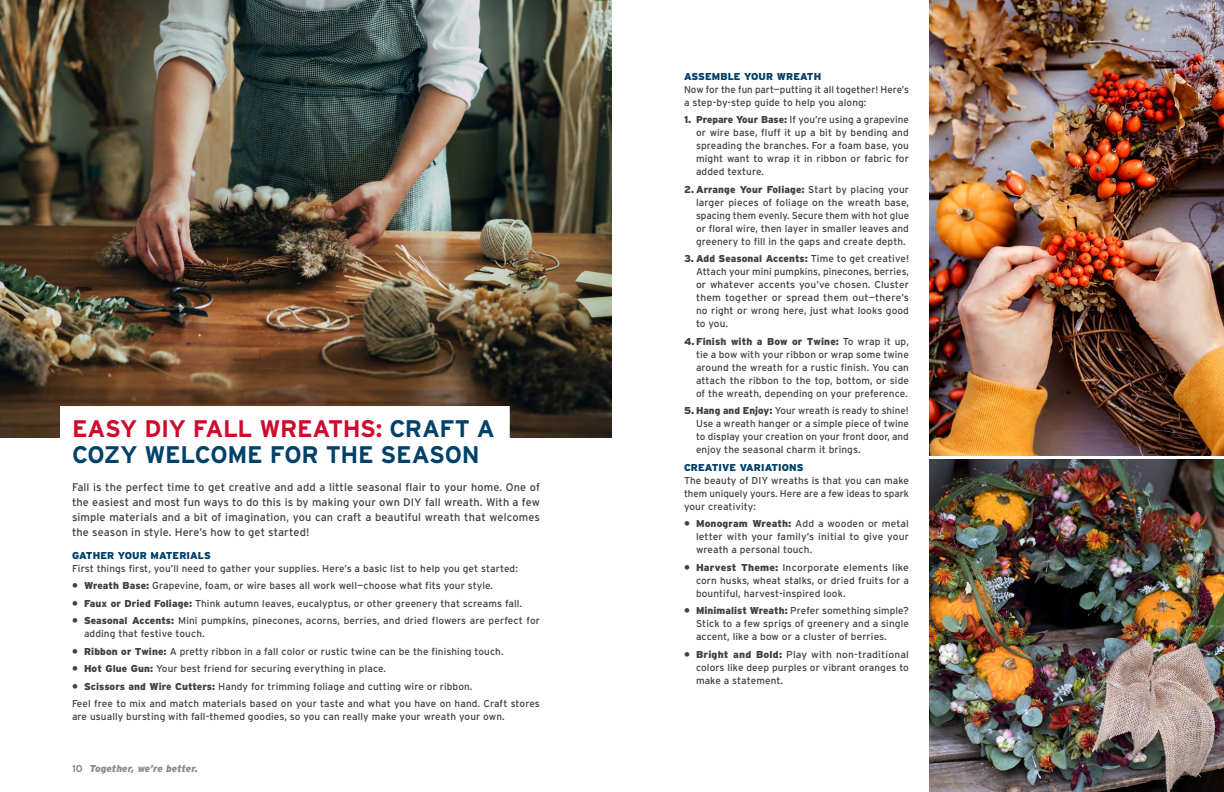
<style>
.page{position:relative;width:1224px;height:792px;background:#fff}
.page>*{position:absolute;margin:0;border:0;box-sizing:border-box;transform-origin:0 0}
.t1{font:700 24px/26px "Interstate";letter-spacing:-.015em;color:#00416a}
.t2{font:11px/15px "Interstate";letter-spacing:.01em;color:#414042;text-align:justify}
.t3{font:10px/13px "Interstate";letter-spacing:.01em;color:#414042;text-align:justify}
.t4{font:900 10px "Interstate";letter-spacing:.01em;color:#00416a}
.t5{font:italic 900 10px "Interstate";letter-spacing:-.005em;color:#8a8c8c}
.s1{color:#cf0a2c}
.s2{font-weight:900}
.s3{font-weight:700;font-style:normal}
</style>
<div class="page">
<img style="left:0;top:0;width:612px;height:438px">
<svg style="left:54px;top:400px;width:462px;height:38px"></svg>
<img style="left:929px;top:0;width:295px;height:455px">
<img style="left:929px;top:459px;width:295px;height:333px">
<h1 class="t1" style="left:72px;top:416px;width:424px"><span class="s1">EASY DIY FALL WREATHS:</span> CRAFT A<br>COZY WELCOME FOR THE SEASON</h1>
<p class="t2" style="left:72px;top:479px;width:470px">Fall is the perfect time to get creative and add a little seasonal flair to your home. One of the easiest and most fun ways to do this is by making your own DIY fall wreath. With a few simple materials and a bit of imagination, you can craft a beautiful wreath that welcomes the season in style. Here’s how to get started!</p>
<p class="t4" style="left:72px;top:549px;width:140px">GATHER YOUR MATERIALS</p>
<p class="t3" style="left:72px;top:561px;width:448px">First things first, you’ll need to gather your supplies. Here’s a basic list to help you get started:</p>
<p class="t3" style="left:72px;top:579px;width:423px"><span class="s2">• Wreath Base:</span> Grapevine, foam, or wire bases all work well—choose what fits your style.</p>
<p class="t3" style="left:72px;top:596px;width:452px"><span class="s2">• Faux or Dried Foliage:</span> Think autumn leaves, eucalyptus, or other greenery that screams fall.</p>
<p class="t3" style="left:84px;top:614px;width:458px;text-indent:-12px"><span class="s2">• Seasonal Accents:</span> Mini pumpkins, pinecones, acorns, berries, and dried flowers are perfect for adding that festive touch.</p>
<p class="t3" style="left:72px;top:644px;width:433px"><span class="s2">• Ribbon or Twine:</span> A pretty ribbon in a fall color or rustic twine can be the finishing touch.</p>
<p class="t3" style="left:72px;top:662px;width:316px"><span class="s2">• Hot Glue Gun:</span> Your best friend for securing everything in place.</p>
<p class="t3" style="left:72px;top:677px;width:469px;line-height:17.5px"><span class="s2">• Scissors and Wire Cutters:</span> Handy for trimming foliage and cutting wire or ribbon.<br>Feel free to mix and match materials based on your taste and what you have on hand. Craft stores</p>
<p class="t3" style="left:72px;top:710px;width:434px">are usually bursting with fall-themed goodies, so you can really make your wreath your own.</p>
<p class="t5" style="left:72px;top:763px;width:127px"><span class="s3">10</span> Together, we’re better.</p>
<p class="t4" style="left:684px;top:71px;width:139px">ASSEMBLE YOUR WREATH</p>
<p class="t3" style="left:684px;top:83px;width:226px">Now for the fun part—putting it all together! Here’s a step-by-step guide to help you along:</p>
<p class="t3" style="left:696px;top:113px;width:215px;text-indent:-12px"><span class="s2">1. Prepare Your Base:</span> If you’re using a grapevine or wire base, fluff it up a bit by bending and spreading the branches. For a foam base, you might want to wrap it in ribbon or fabric for added texture.</p>
<p class="t3" style="left:696px;top:183px;width:215px;text-indent:-12px"><span class="s2">2. Arrange Your Foliage:</span> Start by placing your larger pieces of foliage on the wreath base, spacing them evenly. Secure them with hot glue or floral wire, then layer in smaller leaves and greenery to fill in the gaps and create depth.</p>
<p class="t3" style="left:696px;top:252px;width:215px;text-indent:-12px"><span class="s2">3. Add Seasonal Accents:</span> Time to get creative!<br>Attach your mini pumpkins, pinecones, berries, or whatever accents you’ve chosen. Cluster them together or spread them out—there’s no right or wrong here, just what looks good to you.</p>
<p class="t3" style="left:696px;top:335px;width:215px;text-indent:-12px"><span class="s2">4.Finish with a Bow or Twine:</span> To wrap it up, tie a bow with your ribbon or wrap some twine around the wreath for a rustic finish. You can attach the ribbon to the top, bottom, or side of the wreath, depending on your preference.</p>
<p class="t3" style="left:696px;top:404px;width:215px;text-indent:-12px"><span class="s2">5. Hang and Enjoy:</span> Your wreath is ready to shine!<br>Use a wreath hanger or a simple piece of twine to display your creation on your front door, and enjoy the seasonal charm it brings.</p>
<p class="t4" style="left:684px;top:462px;width:121px">CREATIVE VARIATIONS</p>
<p class="t3" style="left:684px;top:474px;width:227px">The beauty of DIY wreaths is that you can make them uniquely yours. Here are a few ideas to spark your creativity:</p>
<p class="t3" style="left:696px;top:517px;width:215px;text-indent:-12px"><span class="s2">• Monogram Wreath:</span> Add a wooden or metal letter with your family’s initial to give your wreath a personal touch.</p>
<p class="t3" style="left:696px;top:561px;width:215px;text-indent:-12px"><span class="s2">• Harvest Theme:</span> Incorporate elements like corn husks, wheat stalks, or dried fruits for a bountiful, harvest-inspired look.</p>
<p class="t3" style="left:696px;top:604px;width:214px;text-indent:-12px"><span class="s2">• Minimalist Wreath:</span> Prefer something simple?<br>Stick to a few sprigs of greenery and a single accent, like a bow or a cluster of berries.</p>
<p class="t3" style="left:696px;top:648px;width:215px;text-indent:-12px"><span class="s2">• Bright and Bold:</span> Play with non-traditional colors like deep purples or vibrant oranges to make a statement.</p>
</div>
